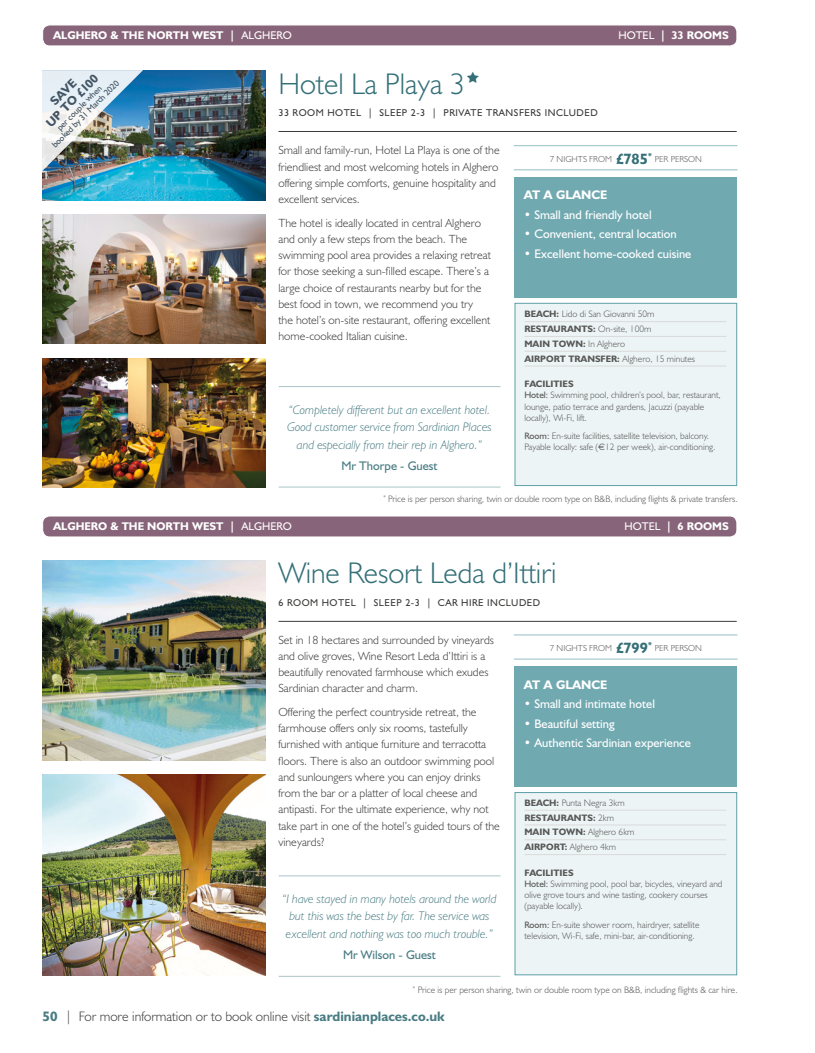
<style>
.page{position:relative;width:815px;height:1053px;background:#fff}
.page>*{position:absolute;margin:0;border:0;box-sizing:border-box;transform-origin:0 0}
.t1{font:300 30px "Humanist 521 BT";color:#336f77}
.t2{font:700 15px "Humanist 521 BT";color:#336f77}
.t3{font:300 13.75px "Humanist 521 BT";color:#3c3c3b}
.t4{font:italic 300 12.5px/17.5px "Humanist 521 BT";color:#487c83}
.t5{font:12.5px "Humanist 521 BT";color:#fff}
.t6{font:12.5px "Humanist 521 BT";color:#487c83}
.t7{font:700 12.5px "Humanist 521 BT";color:#fff}
.t8{font:700 12.5px/12.5px "Humanist 521 BT";color:#435464;text-align:center}
.t9{font:300 11.88px/16.2px "Humanist 521 BT";color:#3c3c3b}
.t10{font:700 11.25px "Humanist 521 BT";color:#fff}
.t11{font:10px "Humanist 521 BT";letter-spacing:.05em;color:#3c3c3b}
.t12{font:300 9.38px/11.2px "Humanist 521 BT";color:#575756}
.t13{font:300 8.75px "Humanist 521 BT";color:#575756}
.t14{font:8.75px/8.8px "Humanist 521 BT";color:#435464;text-align:center}
.s1{font-weight:400}
.s2{font-weight:700}
.s3{font-family:"Euro Sans";font-weight:400}
.s4{font-weight:700;font-size:15px;color:#336f77}
.s5{font-weight:700;color:#487c83}
</style>
<div class="page">
<div style="left:515px;top:792px;width:222px;height:182px;background:#edf4f6;border:1px solid #5d9fa8"></div>
<hr style="left:278px;top:621px;width:459px;height:1px;background:#3c3c3b">
<hr style="left:514px;top:658px;width:224px;height:1px;background:#95bec5">
<hr style="left:514px;top:634px;width:224px;height:1px;background:#95bec5">
<hr style="left:279px;top:976px;width:221px;height:1px;background:#abc3c7">
<div style="left:515px;top:303px;width:222px;height:182px;background:#edf4f6;border:1px solid #5d9fa8"></div>
<hr style="left:278px;top:131px;width:459px;height:1px;background:#3c3c3b">
<hr style="left:279px;top:487px;width:221px;height:1px;background:#abc3c7">
<hr style="left:514px;top:169px;width:224px;height:1px;background:#95bec5">
<hr style="left:514px;top:145px;width:224px;height:1px;background:#95bec5">
<div style="left:515px;top:177px;width:222px;height:121px;background:#71a9b1"></div>
<div style="left:515px;top:666px;width:222px;height:121px;background:#71a9b1"></div>
<hr style="left:279px;top:875px;width:221px;height:1px;background:#abc3c7">
<img style="left:43px;top:774px;width:223px;height:200px">
<img style="left:43px;top:560px;width:223px;height:200px">
<img style="left:43px;top:358px;width:223px;height:129px">
<img style="left:43px;top:71px;width:223px;height:129px">
<img style="left:43px;top:214px;width:223px;height:130px">
<hr style="left:524px;top:809px;width:202px;height:1px;background:#dadada">
<hr style="left:524px;top:824px;width:202px;height:1px;background:#dadada">
<hr style="left:524px;top:839px;width:202px;height:1px;background:#dadada">
<hr style="left:524px;top:854px;width:202px;height:1px;background:#dadada">
<div style="left:43px;top:516px;width:694px;height:21px;background:#876479;border-radius:7px"></div>
<div style="left:43px;top:516px;width:694px;height:21px;border:1px solid #fff;border-radius:7px"></div>
<hr style="left:279px;top:386px;width:221px;height:1px;background:#abc3c7">
<hr style="left:524px;top:321px;width:202px;height:1px;background:#dadada">
<hr style="left:524px;top:336px;width:202px;height:1px;background:#dadada">
<hr style="left:524px;top:351px;width:202px;height:1px;background:#dadada">
<hr style="left:524px;top:366px;width:202px;height:1px;background:#dadada">
<div style="left:43px;top:25px;width:694px;height:21px;background:#876479;border-radius:7px"></div>
<div style="left:43px;top:25px;width:694px;height:21px;border:1px solid #fff;border-radius:7px"></div>
<img style="left:42px;top:70px;width:101px;height:102px">
<p class="t10" style="left:53px;top:28px;width:240px">ALGHERO &amp; THE NORTH WEST | <span class="s1">ALGHERO</span></p>
<p class="t10" style="left:618px;top:28px;width:112px"><span class="s1">HOTEL</span> | 33 ROOMS</p>
<p class="t8" style="left:35px;top:111px;width:70px;rotate:-45deg">SAVE<br>UP TO £100</p>
<h1 class="t1" style="left:278px;top:65px;width:188px">Hotel La Playa 3</h1>
<p class="t14" style="left:44px;top:137px;width:93px;rotate:-45deg">per couple when<br>booked by 31 March 2020</p>
<p class="t11" style="left:278px;top:106px;width:321px">33 ROOM HOTEL | SLEEP 2-3 | PRIVATE TRANSFERS INCLUDED</p>
<p class="t9" style="left:278px;top:142px;width:223px">Small and family-run, Hotel La Playa is one of the friendliest and most welcoming hotels in Alghero offering simple comforts, genuine hospitality and excellent services.</p>
<p class="t9" style="left:278px;top:214px;width:214px">The hotel is ideally located in central Alghero and only a few steps from the beach. The swimming pool area provides a relaxing retreat for those seeking a sun-filled escape. There’s a large choice of restaurants nearby but for the best food in town, we recommend you try<br>the hotel’s on-site restaurant, offering excellent home-cooked Italian cuisine.</p>
<p class="t2" style="left:616px;top:149px;width:38px">£785<sup>*</sup></p>
<p class="t13" style="left:550px;top:153px;width:63px">7 NIGHTS FROM</p>
<p class="t13" style="left:655px;top:153px;width:49px">PER PERSON</p>
<p class="t7" style="left:524px;top:187px;width:85px">AT A GLANCE</p>
<p class="t5" style="left:524px;top:207px;width:129px">• Small and friendly hotel</p>
<p class="t5" style="left:524px;top:226px;width:154px">• Convenient, central location</p>
<p class="t5" style="left:524px;top:246px;width:169px">• Excellent home-cooked cuisine</p>
<p class="t12" style="left:524px;top:306px;width:172px;line-height:14.8px"><span class="s2">BEACH:</span> Lido di San Giovanni 50m<br><span class="s2">RESTAURANTS:</span> On-site, 100m<br><span class="s2">MAIN TOWN:</span> In Alghero<br><span class="s2">AIRPORT TRANSFER:</span> Alghero, 15 minutes</p>
<p class="t12" style="left:524px;top:378px;width:198px"><span class="s2">FACILITIES<br></span><span class="s1">Hotel:</span> Swimming pool, children’s pool, bar, restaurant, lounge, patio terrace and gardens, Jacuzzi (payable locally), Wi-Fi, lift.</p>
<p class="t12" style="left:524px;top:430px;width:193px"><span class="s1">Room:</span> En-suite facilities, satellite television, balcony.<br>Payable locally: safe (<span class="s3">€</span>12 per week), air-conditioning.</p>
<p class="t4" style="left:287px;top:400px;width:206px;text-align:center">“Completely different but an excellent hotel.<br>Good customer service from Sardinian Places and especially from their rep in Alghero.”</p>
<p class="t6" style="left:341px;top:458px;width:98px">Mr Thorpe - Guest</p>
<p class="t12" style="left:383px;top:492px;width:356px"><sup>*</sup> Price is per person sharing, twin or double room type on B&amp;B, including flights &amp; private transfers.</p>
<p class="t10" style="left:53px;top:519px;width:240px">ALGHERO &amp; THE NORTH WEST | <span class="s1">ALGHERO</span></p>
<p class="t10" style="left:625px;top:519px;width:106px"><span class="s1">HOTEL</span> | 6 ROOMS</p>
<h1 class="t1" style="left:278px;top:554px;width:280px">Wine Resort Leda d’Ittiri</h1>
<p class="t11" style="left:278px;top:596px;width:263px">6 ROOM HOTEL | SLEEP 2-3 | CAR HIRE INCLUDED</p>
<p class="t9" style="left:278px;top:631px;width:217px">Set in 18 hectares and surrounded by vineyards and olive groves, Wine Resort Leda d’Ittiri is a beautifully renovated farmhouse which exudes Sardinian character and charm.</p>
<p class="t9" style="left:278px;top:703px;width:223px">Offering the perfect countryside retreat, the farmhouse offers only six rooms, tastefully furnished with antique furniture and terracotta floors. There is also an outdoor swimming pool and sunloungers where you can enjoy drinks from the bar or a platter of local cheese and antipasti. For the ultimate experience, why not take part in one of the hotel’s guided tours of the vineyards?</p>
<p class="t13" style="left:616px;top:642px;width:88px"><span class="s4">£799</span><sup>*</sup> PER PERSON</p>
<p class="t13" style="left:550px;top:642px;width:63px">7 NIGHTS FROM</p>
<p class="t7" style="left:524px;top:676px;width:85px">AT A GLANCE</p>
<p class="t5" style="left:524px;top:696px;width:133px">• Small and intimate hotel</p>
<p class="t5" style="left:524px;top:715px;width:92px">• Beautiful setting</p>
<p class="t5" style="left:524px;top:735px;width:168px">• Authentic Sardinian experience</p>
<p class="t12" style="left:524px;top:795px;width:112px;line-height:14.8px"><span class="s2">BEACH:</span> Punta Negra 3km<br><span class="s2">RESTAURANTS:</span> 2km<br><span class="s2">MAIN TOWN:</span> Alghero 6km<br><span class="s2">AIRPORT:</span> Alghero 4km</p>
<p class="t12" style="left:524px;top:866px;width:200px"><span class="s2">FACILITIES<br></span><span class="s1">Hotel:</span> Swimming pool, pool bar, bicycles, vineyard and olive grove tours and wine tasting, cookery courses (payable locally).</p>
<p class="t12" style="left:524px;top:918px;width:177px"><span class="s1">Room:</span> En-suite shower room, hairdryer, satellite television, Wi-Fi, safe, mini-bar, air-conditioning.</p>
<p class="t4" style="left:282px;top:889px;width:216px">“I have stayed in many hotels around the world but this was the best by far. The service was excellent and nothing was too much trouble.”</p>
<p class="t6" style="left:343px;top:946px;width:94px">Mr Wilson - Guest</p>
<p class="t12" style="left:413px;top:983px;width:326px"><sup>*</sup> Price is per person sharing, twin or double room type on B&amp;B, including flights &amp; car hire.</p>
<p class="t3" style="left:43px;top:1007px;width:404px"><span class="s5">50</span> | For more information or to book online visit <span class="s5">sardinianplaces.co.uk</span></p>
</div>
